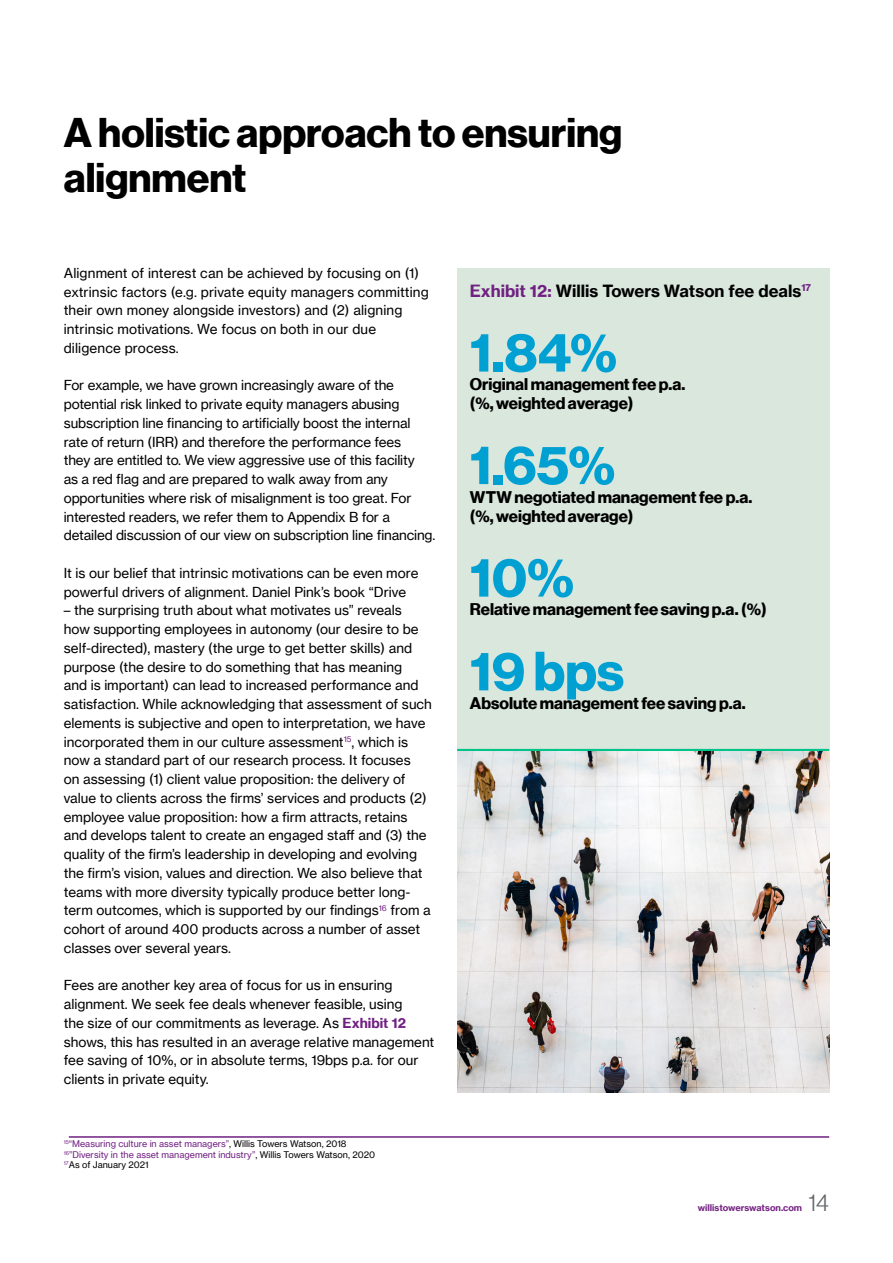
<style>
.page{position:relative;width:893px;height:1263px;background:#fff}
.page>*{position:absolute;margin:0;border:0;box-sizing:border-box;transform-origin:0 0}
.t1{font:54px "N Haas Grotesk DS Pro 75 Bd";color:#00a0d2}
.t2{font:40.5px/45px "N Haas Grotesk DS Pro 75 Bd";color:#000}
.t3{font:24px "N Haas Grotesk DS Pro 45 Lt";color:#63666a}
.t4{font:16.5px/18.8px "N Haas Grotesk DS Pro 75 Bd";color:#000}
.t5{font:16.5px "N Haas Grotesk TX Pro 75 Bd";color:#000}
.t6{font:13.5px/18.8px "N Haas Grotesk TX Pro 55 Rg";color:#000}
.t7{font:9px/10.5px "N Haas Grotesk TX Pro 55 Rg";color:#702082}
.t8{font:9px "N Haas Grotesk TX Pro 75 Bd";color:#752383}
.s1{font-family:"N Haas Grotesk TX Pro 75 Bd";color:#702082}
.s2{color:#000}
.s3{color:#702082}
</style>
<div class="page">
<div style="left:457px;top:268px;width:372px;height:485px;background:#d9e7dc"></div>
<hr style="left:69px;top:1136px;width:760px;height:2px;background:#702082">
<hr style="left:457px;top:749px;width:372px;height:4px;background:#00c389">
<img style="left:457px;top:751px;width:372px;height:342px">
<h2 class="t2" style="left:64px;top:111px;width:560px">A holistic approach to ensuring alignment</h2>
<p class="t6" style="left:64px;top:263px;width:366px">Alignment of interest can be achieved by focusing on (1) extrinsic factors (e.g. private equity managers committing their own money alongside investors) and (2) aligning intrinsic motivations. We focus on both in our due diligence process.</p>
<p class="t6" style="left:64px;top:376px;width:373px">For example, we have grown increasingly aware of the potential risk linked to private equity managers abusing subscription line financing to artificially boost the internal rate of return (IRR) and therefore the performance fees<br>they are entitled to. We view aggressive use of this facility<br>as a red flag and are prepared to walk away from any opportunities where risk of misalignment is too great. For interested readers, we refer them to Appendix B for a detailed discussion of our view on subscription line financing.</p>
<p class="t6" style="left:64px;top:563px;width:356px">It is our belief that intrinsic motivations can be even more powerful drivers of alignment. Daniel Pink’s book “Drive</p>
<p class="t6" style="left:64px;top:601px;width:370px">– the surprising truth about what motivates us” reveals<br>how supporting employees in autonomy (our desire to be self-directed), mastery (the urge to get better skills) and purpose (the desire to do something that has meaning<br>and is important) can lead to increased performance and satisfaction. While acknowledging that assessment of such elements is subjective and open to interpretation, we have incorporated them in our culture assessment<sup>15</sup>, which is now a standard part of our research process. It focuses<br>on assessing (1) client value proposition: the delivery of value to clients across the firms’ services and products (2) employee value proposition: how a firm attracts, retains and develops talent to create an engaged staff and (3) the quality of the firm’s leadership in developing and evolving the firm’s vision, values and direction. We also believe that teams with more diversity typically produce better long&shy;term outcomes, which is supported by our findings<sup>16</sup> from a cohort of around 400 products across a number of asset classes over several years.</p>
<p class="t6" style="left:64px;top:976px;width:372px">Fees are another key area of focus for us in ensuring alignment. We seek fee deals whenever feasible, using<br>the size of our commitments as leverage. As <span class="s1">Exhibit 12 </span>shows, this has resulted in an average relative management fee saving of 10%, or in absolute terms, 19bps p.a. for our clients in private equity.</p>
<p class="t7" style="left:64px;top:1139px;width:313px"><sup>15</sup>“Measuring culture in asset managers”<span class="s2">, Willis Towers Watson, 2018<br></span><sup>16</sup>”Diversity in the asset management industry”<span class="s2">, Willis Towers Watson, 2020<br></span><sup>17</sup><span class="s2">As of January 2021</span></p>
<p class="t5" style="left:470px;top:280px;width:343px"><span class="s3">Exhibit 12:</span> Willis Towers Watson fee deals<sup>17</sup></p>
<h1 class="t1" style="left:470px;top:321px;width:149px">1.84%</h1>
<p class="t4" style="left:470px;top:375px;width:217px">Original management fee p.a. (%, weighted average)</p>
<h1 class="t1" style="left:470px;top:434px;width:147px">1.65%</h1>
<p class="t4" style="left:470px;top:488px;width:284px">WTW negotiated management fee p.a. (%, weighted average)</p>
<h1 class="t1" style="left:470px;top:546px;width:106px">10%</h1>
<p class="t4" style="left:470px;top:600px;width:298px">Relative management fee saving p.a. (%)</p>
<h1 class="t1" style="left:470px;top:640px;width:156px">19 bps</h1>
<p class="t4" style="left:470px;top:694px;width:277px">Absolute management fee saving p.a.</p>
<p class="t8" style="left:698px;top:1202px;width:106px">willistowerswatson.com</p>
<h3 class="t3" style="left:809px;top:1189px;width:22px">14</h3>
</div>
